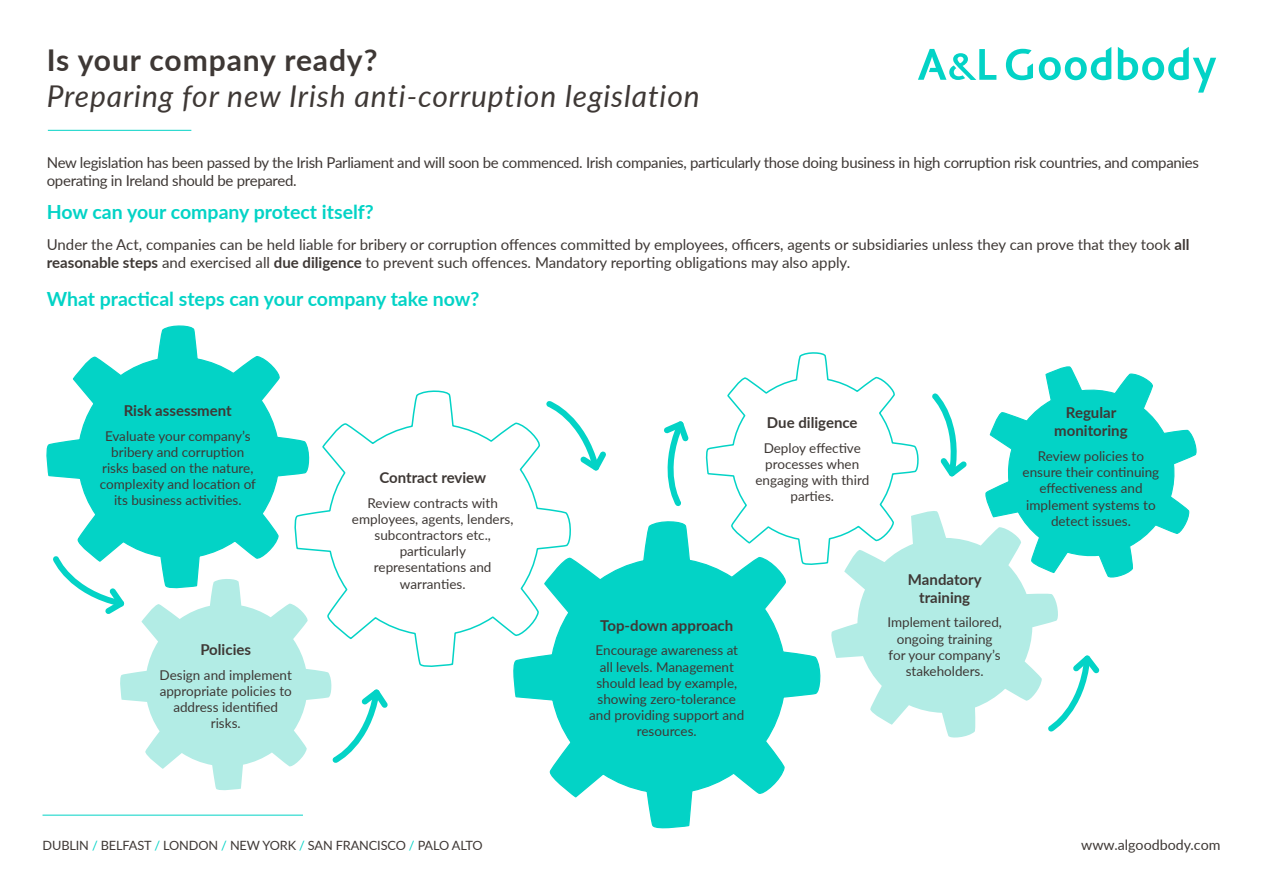
<style>
.page{position:relative;width:1263px;height:893px;background:#fff}
.page>*{position:absolute;margin:0;border:0;box-sizing:border-box;transform-origin:0 0}
.t1{font:italic 30px/36px "Lato";letter-spacing:.03em;color:#3e3835}
.t2{font:700 19.5px "Lato";color:#03d3c6}
.t3{font:15px/18px "Lato";letter-spacing:-.015em;color:#3e3835}
.t4{font:700 15px/18px "Lato";color:#3e3835;text-align:center}
.t5{font:14.25px "Lato";color:#3e3835}
.t6{font:13.5px/16.2px "Lato";color:#3e3835;text-align:center}
.t7{font:12.75px "Lato";letter-spacing:-.01em;color:#3e3835}
.s1{font-weight:700;font-style:normal}
.s2{font-weight:700}
.s3{color:#03d3c6}
</style>
<div class="page">
<svg style="left:1039px;top:47px;width:72px;height:33px"></svg>
<svg style="left:1006px;top:49px;width:27px;height:31px"></svg>
<svg style="left:918px;top:49px;width:78px;height:31px"></svg>
<svg style="left:1118px;top:47px;width:98px;height:46px"></svg>
<hr style="left:48px;top:130px;width:143px;height:1px;background:#03d3c6">
<svg style="left:985px;top:366px;width:212px;height:212px"></svg>
<svg style="left:46px;top:325px;width:245px;height:252px"></svg>
<svg style="left:513px;top:521px;width:308px;height:308px"></svg>
<svg style="left:291px;top:390px;width:282px;height:281px"></svg>
<svg style="left:831px;top:509px;width:228px;height:229px;fill:#b2ece5"></svg>
<svg style="left:703px;top:352px;width:217px;height:216px"></svg>
<svg style="left:120px;top:577px;width:213px;height:214px;fill:#b2ece5"></svg>
<svg style="left:50px;top:553px;width:80px;height:66px"></svg>
<svg style="left:543px;top:398px;width:63px;height:78px"></svg>
<svg style="left:932px;top:393px;width:35px;height:84px"></svg>
<svg style="left:664px;top:421px;width:25px;height:86px"></svg>
<svg style="left:330px;top:684px;width:58px;height:82px"></svg>
<svg style="left:1045px;top:650px;width:55px;height:85px"></svg>
<hr style="left:43px;top:815px;width:260px;height:1px;background:#03d3c6">
<p class="t1" style="left:47px;top:41px;width:654px"><span class="s1">Is your company ready?<br></span>Preparing for new Irish anti-corruption legislation</p>
<p class="t3" style="left:47px;top:153px;width:1154px">New legislation has been passed by the Irish Parliament and will soon be commenced. Irish companies, particularly those doing business in high corruption risk countries, and companies operating in Ireland should be prepared.</p>
<p class="t2" style="left:47px;top:198px;width:329px">How can your company protect itself?</p>
<p class="t3" style="left:47px;top:235px;width:1144px">Under the Act, companies can be held liable for bribery or corruption offences committed by employees, officers, agents or subsidiaries unless they can prove that they took <span class="s2">all reasonable steps</span> and exercised all <span class="s2">due diligence</span> to prevent such offences. Mandatory reporting obligations may also apply.</p>
<p class="t2" style="left:47px;top:284px;width:434px">What practical steps can your company take now?</p>
<p class="t4" style="left:124px;top:401px;width:110px">Risk assessment</p>
<p class="t6" style="left:100px;top:427px;width:158px">Evaluate your company’s bribery and corruption risks based on the nature, complexity and location of its business activities.</p>
<p class="t4" style="left:200px;top:640px;width:52px">Policies</p>
<p class="t6" style="left:160px;top:666px;width:134px">Design and implement appropriate policies to address identified risks.</p>
<p class="t4" style="left:379px;top:468px;width:108px">Contract review</p>
<p class="t6" style="left:352px;top:494px;width:163px">Review contracts with employees, agents, lenders, subcontractors etc., particularly representations and warranties.</p>
<p class="t4" style="left:767px;top:413px;width:92px">Due diligence</p>
<p class="t6" style="left:755px;top:439px;width:115px">Deploy effective processes when engaging with third parties.</p>
<p class="t4" style="left:600px;top:616px;width:135px">Top-down approach</p>
<p class="t6" style="left:589px;top:642px;width:157px">Encourage awareness at all levels. Management should lead by example, showing zero-tolerance and providing support and resources.</p>
<p class="t4" style="left:908px;top:569px;width:75px">Mandatory training</p>
<p class="t6" style="left:887px;top:614px;width:116px">Implement tailored, ongoing training for your company’s stakeholders.</p>
<p class="t4" style="left:1054px;top:403px;width:75px">Regular monitoring</p>
<p class="t6" style="left:1023px;top:447px;width:138px">Review policies to ensure their continuing effectiveness and implement systems to detect issues.</p>
<p class="t7" style="left:43px;top:836px;width:442px">DUBLIN <span class="s3">/</span> BELFAST <span class="s3">/</span> LONDON <span class="s3">/</span> NEW YORK <span class="s3">/</span> SAN FRANCISCO <span class="s3">/</span> PALO ALTO</p>
<p class="t5" style="left:1081px;top:835px;width:141px">www.algoodbody.com</p>
</div>
